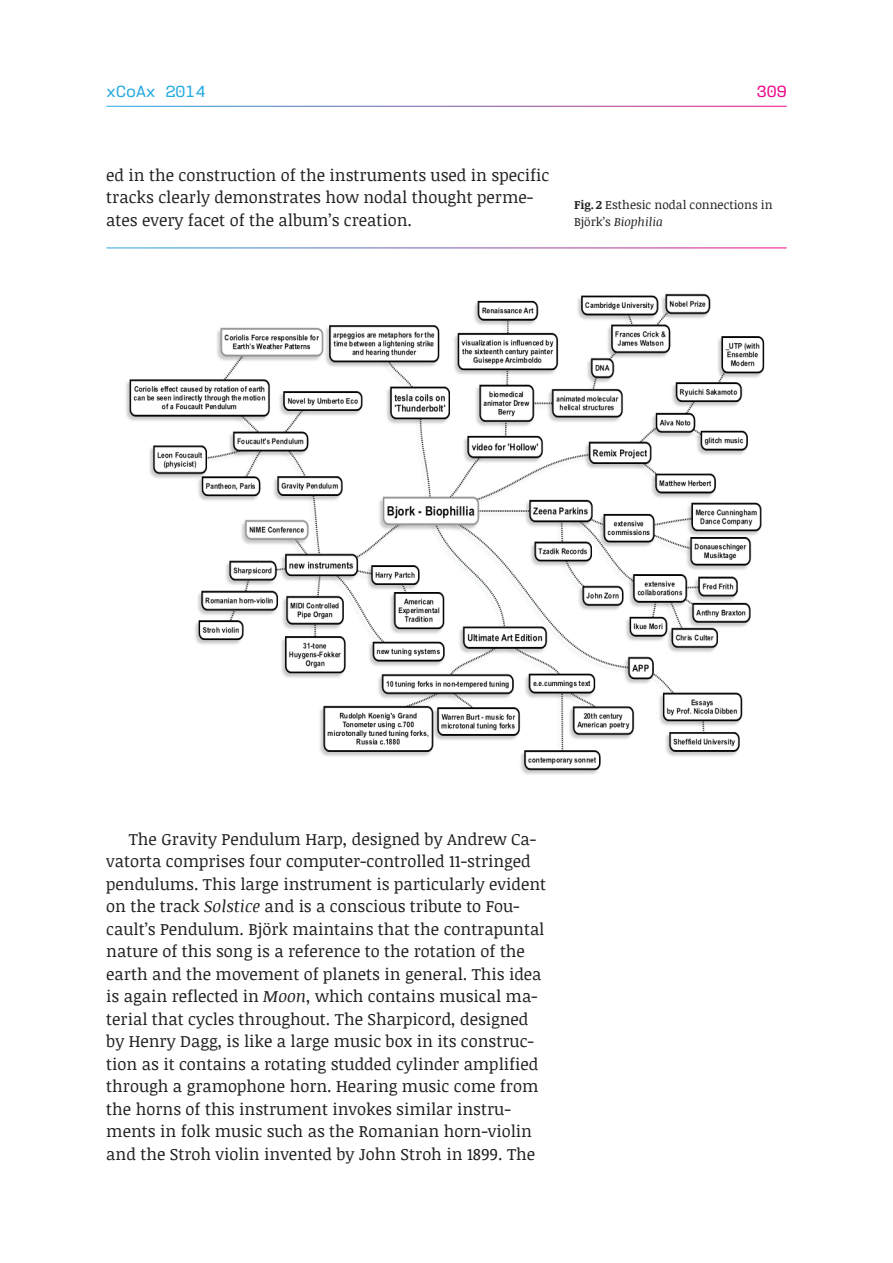
<style>
.page{position:relative;width:893px;height:1263px;background:#fff}
.page>*{position:absolute;margin:0;border:0;box-sizing:border-box;transform-origin:0 0}
.t1{font:16.5px/22.5px "Noticia Text";color:#231f20}
.t2{font:500 16.5px "User";color:#27abe2}
.t3{font:500 16.5px "User";color:#eb098c}
.t4{font:12px/16.8px "Noticia Text";color:#231f20}
.s1{font-weight:700}
.s2{font-style:italic}
</style>
<div class="page">
<img style="left:126px;top:293px;width:639px;height:482px">
<p class="t2" style="left:106px;top:82px;width:100px">xCoAx 2014</p>
<p class="t3" style="left:757px;top:82px;width:31px">309</p>
<p class="t1" style="left:106px;top:163px;width:444px">ed in the construction of the instruments used in specific tracks clearly demonstrates how nodal thought perme&shy;ates every facet of the album’s creation.</p>
<p class="t4" style="left:574px;top:196px;width:200px"><span class="s1">Fig.2</span> Esthesic nodal connections in<br>Björk’s <span class="s2">Biophilia</span></p>
<p class="t1" style="left:106px;top:827px;width:441px;text-indent:23px">The Gravity Pendulum Harp, designed by Andrew Ca&shy;vatorta comprises four computer-controlled 11-stringed pendulums. This large instrument is particularly evident on the track <span class="s2">Solstice</span> and is a conscious tribute to Fou&shy;cault’s Pendulum. Björk maintains that the contrapuntal nature of this song is a reference to the rotation of the earth and the movement of planets in general. This idea is again reflected in <span class="s2">Moon</span>, which contains musical ma&shy;terial that cycles throughout. The Sharpicord, designed by Henry Dagg, is like a large music box in its construc&shy;tion as it contains a rotating studded cylinder amplified through a gramophone horn. Hearing music come from the horns of this instrument invokes similar instru&shy;ments in folk music such as the Romanian horn-violin and the Stroh violin invented by John Stroh in 1899. The</p>
</div>
